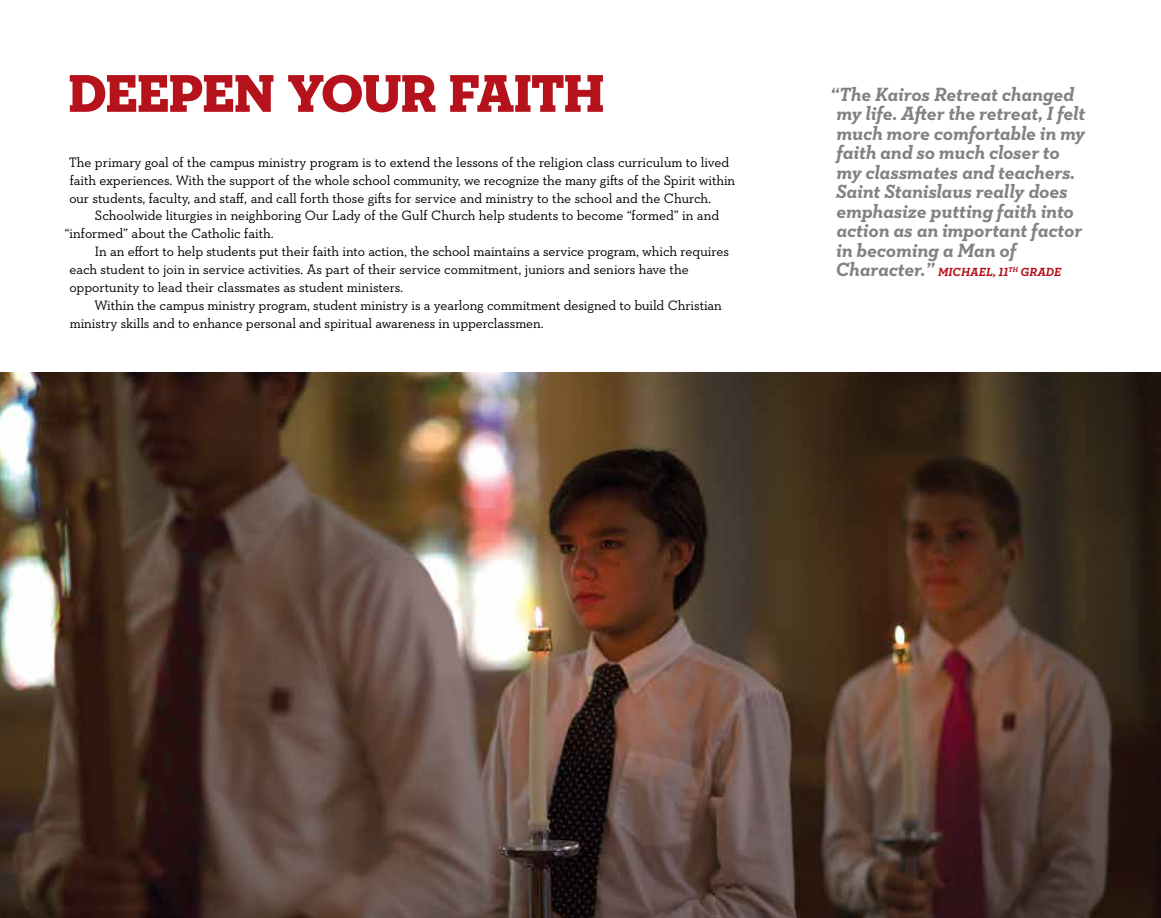
<style>
.page{position:relative;width:1161px;height:918px;background:#fff}
.page>*{position:absolute;margin:0;border:0;box-sizing:border-box;transform-origin:0 0}
.t1{font:54px "Neutraface Slab Display Titling";color:#b5121b}
.t2{font:italic 700 19.5px/19.5px "Neutraface Slab Text";letter-spacing:-.005em;color:#808285}
.t3{font:13.8px/18px "Neutraface Slab Text";letter-spacing:-.005em;color:#000}
.t4{font:italic 700 12px "Neutraface Slab Text";letter-spacing:.01em;color:#b5121b}
.s1{font-size:19.5px;color:#808285}
</style>
<div class="page">
<img style="left:0;top:372px;width:1161px;height:546px">
<h1 class="t1" style="left:69px;top:60px;width:536px">DEEPEN YOUR FAITH</h1>
<p class="t3" style="left:69px;top:153px;width:668px">The primary goal of the campus ministry program is to extend the lessons of the religion class curriculum to lived faith experiences. With the support of the whole school community, we recognize the many gifts of the Spirit within our students, faculty, and staff, and call forth those gifts for service and ministry to the school and the Church.</p>
<p class="t3" style="left:64px;top:207px;width:656px;text-indent:31px">Schoolwide liturgies in neighboring Our Lady of the Gulf Church help students to become “formed” in and “informed” about the Catholic faith.</p>
<p class="t3" style="left:69px;top:243px;width:661px;text-indent:26px">In an effort to help students put their faith into action, the school maintains a service program, which requires each student to join in service activities. As part of their service commitment, juniors and seniors have the opportunity to lead their classmates as student ministers.</p>
<p class="t3" style="left:70px;top:297px;width:654px;text-indent:25px">Within the campus ministry program, student ministry is a yearlong commitment designed to build Christian ministry skills and to enhance personal and spiritual awareness in upperclassmen.</p>
<p class="t2" style="left:836px;top:84px;width:252px;text-indent:-6px">“The Kairos Retreat changed my life. After the retreat, I felt much more comfortable in my faith and so much closer to my classmates and teachers.<br>Saint Stanislaus really does emphasize putting faith into action as an important factor in becoming a Man of</p>
<p class="t4" style="left:836px;top:264px;width:227px"><span class="s1">Character.”</span> Michael, 11<sup>th</sup> grade</p>
</div>
